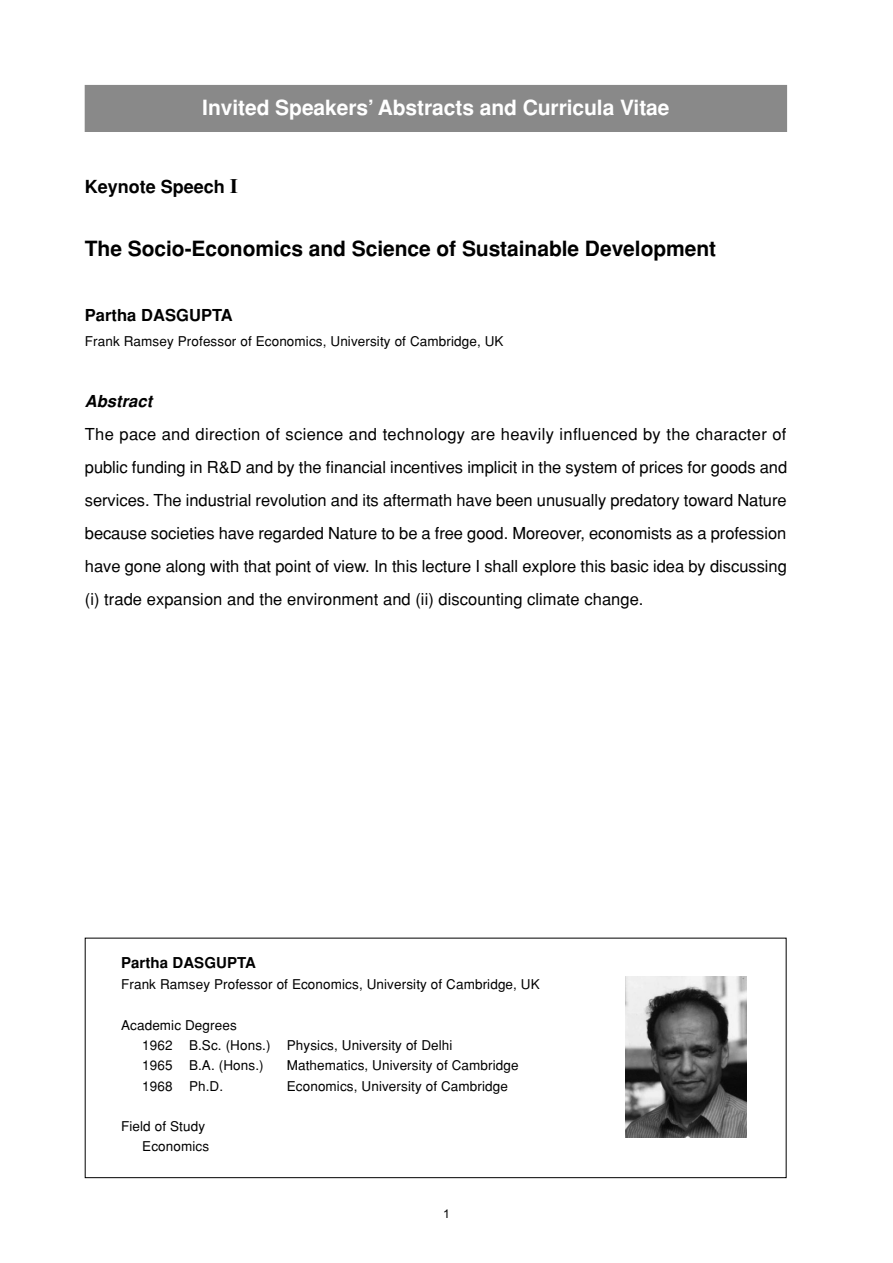
<style>
.page{position:relative;width:893px;height:1263px;background:#fff}
.page>*{position:absolute;margin:0;border:0;box-sizing:border-box;transform-origin:0 0}
.t1{font:700 21px "Helvetica";letter-spacing:-.005em;color:#000}
.t2{font:700 21px "Helvetica";letter-spacing:-.005em;color:#fff}
.t3{font:700 18px "Helvetica";color:#000}
.t4{font:16.5px/33px "Helvetica";letter-spacing:.005em;color:#000;text-align:justify}
.t5{font:700 16.5px "Helvetica";letter-spacing:.005em;color:#000}
.t6{font:italic 700 16.5px "Helvetica";color:#000}
.t7{font:700 15px "Helvetica";letter-spacing:.005em;color:#000}
.t8{font:13.5px/20.2px "Helvetica";letter-spacing:.01em;color:#000}
.t9{font:12px "Arial";color:#000}
.s1{font-family:"Times New Roman";font-size:21px}
</style>
<div class="page">
<div style="left:85px;top:85px;width:702px;height:46px;background:#898989"></div>
<div style="left:85px;top:85px;width:702px;height:47px;border:1px solid #898989"></div>
<div style="left:85px;top:938px;width:701px;height:240px;border:1px solid #000"></div>
<img style="left:625px;top:977px;width:121px;height:161px">
<p class="t2" style="left:202px;top:96px;width:469px">Invited Speakers’ Abstracts and Curricula Vitae</p>
<p class="t3" style="left:85px;top:176px;width:155px">Keynote Speech <span class="s1">I</span></p>
<p class="t1" style="left:85px;top:236px;width:633px">The Socio-Economics and Science of Sustainable Development</p>
<p class="t5" style="left:85px;top:306px;width:149px">Partha DASGUPTA</p>
<p class="t8" style="left:85px;top:331px;width:420px">Frank Ramsey Professor of Economics, University of Cambridge, UK</p>
<p class="t6" style="left:85px;top:392px;width:73px">Abstract</p>
<p class="t4" style="left:85px;top:418px;width:704px">The pace and direction of science and technology are heavily influenced by the character of public funding in R&amp;D and by the financial incentives implicit in the system of prices for goods and services. The industrial revolution and its aftermath have been unusually predatory toward Nature because societies have regarded Nature to be a free good. Moreover, economists as a profession have gone along with that point of view. In this lecture I shall explore this basic idea by discussing (i) trade expansion and the environment and (ii) discounting climate change.</p>
<p class="t7" style="left:121px;top:954px;width:136px">Partha DASGUPTA</p>
<p class="t8" style="left:121px;top:974px;width:420px">Frank Ramsey Professor of Economics, University of Cambridge, UK</p>
<p class="t8" style="left:142px;top:1015px;width:312px;text-indent:-21px">Academic Degrees<br>1962 B.Sc. (Hons.) Physics, University of Delhi<br>1965 B.A. (Hons.)</p>
<p class="t8" style="left:287px;top:1055px;width:233px">Mathematics, University of Cambridge</p>
<p class="t8" style="left:142px;top:1075px;width:82px">1968 Ph.D.</p>
<p class="t8" style="left:287px;top:1075px;width:223px">Economics, University of Cambridge</p>
<p class="t8" style="left:142px;top:1116px;width:68px;text-indent:-21px">Field of Study<br>Economics</p>
<p class="t9" style="left:443px;top:1206px;width:8px">1</p>
</div>
